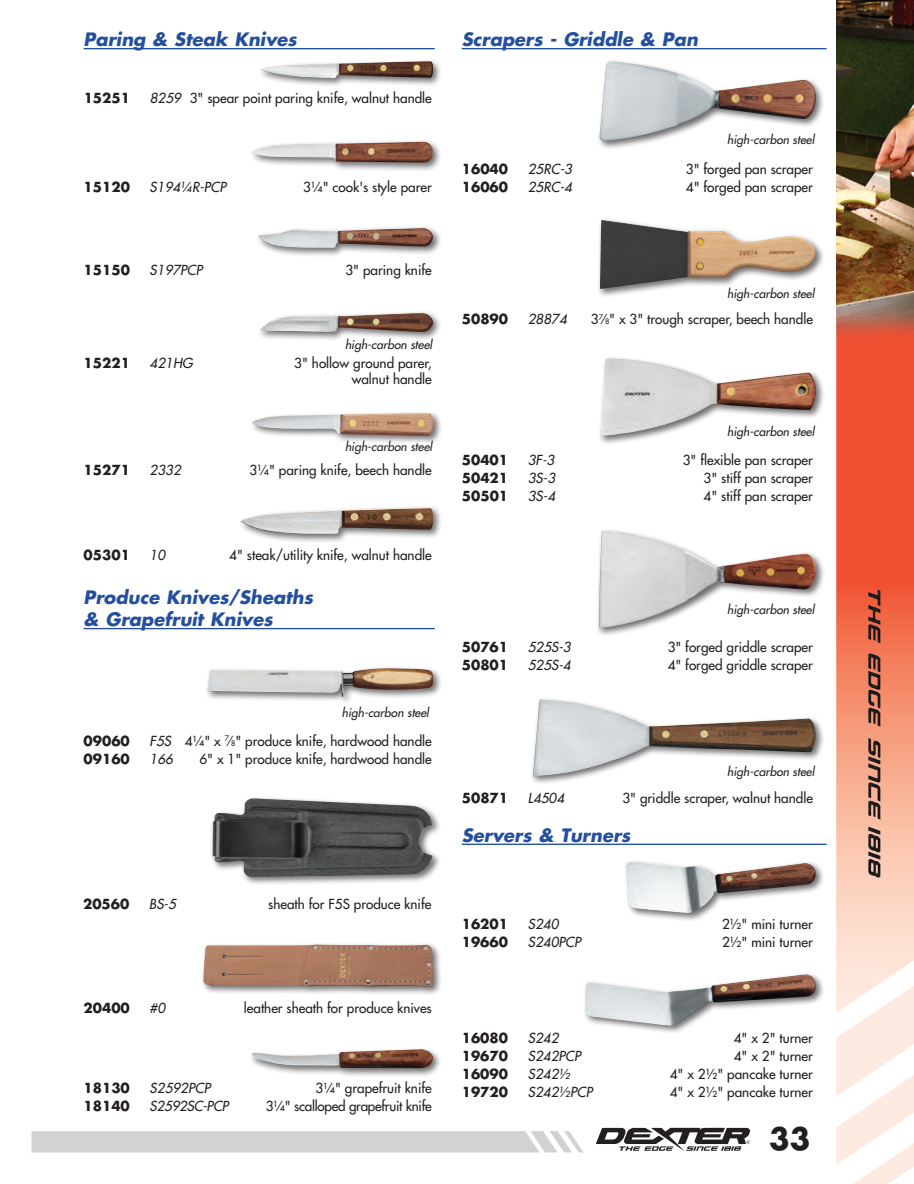
<style>
.page{position:relative;width:914px;height:1184px;background:#fff}
.page>*{position:absolute;margin:0;border:0;box-sizing:border-box;transform-origin:0 0}
.t1{font:700 30px "Futura";color:#231f20}
.t2{font:italic 700 18px/21.6px "Futura";color:#234f9e}
.t3{font:13.5px/16.2px "Futura";color:#231f20;text-align:right}
.t4{font:700 13.5px "Futura";color:#231f20}
.t5{font:italic 13.5px "Futura";color:#231f20}
.t6{font:13.5px "Futura";letter-spacing:-.02em;color:#231f20}
.t7{font:italic 13.5px "Futura";letter-spacing:-.02em;color:#231f20}
.t8{font:italic 12px "Futura";color:#231f20}
.s1{font-style:italic}
.s2{font-size:7.35px}
</style>
<div class="page">
<svg style="left:836px;top:356px;width:78px;height:623px;background:#f4876c"></svg>
<svg style="left:596px;top:1127px;width:154px;height:24px"></svg>
<img style="left:868px;top:589px;width:12px;height:288px">
<div style="left:32px;top:1131px;width:551px;height:21px;background:#d1d2d4"></div>
<img style="left:836px;top:0;width:78px;height:356px">
<hr style="left:84px;top:48px;width:351px;height:1px;background:#234f9e">
<hr style="left:84px;top:628px;width:351px;height:1px;background:#234f9e">
<hr style="left:462px;top:48px;width:364px;height:1px;background:#234f9e">
<hr style="left:462px;top:843px;width:364px;height:2px;background:#234f9e">
<div style="left:597px;top:59px;width:228px;height:91px;background:#231f20;opacity:.65"></div>
<img style="left:599px;top:61px;width:218px;height:81px">
<div style="left:597px;top:217px;width:228px;height:81px;background:#231f20;opacity:.65"></div>
<img style="left:600px;top:220px;width:216px;height:69px">
<div style="left:598px;top:355px;width:227px;height:90px;background:#231f20;opacity:.65"></div>
<img style="left:600px;top:358px;width:216px;height:78px">
<div style="left:596px;top:528px;width:229px;height:109px;background:#231f20;opacity:.65"></div>
<img style="left:599px;top:531px;width:217px;height:97px">
<div style="left:530px;top:696px;width:295px;height:89px;background:#231f20;opacity:.65"></div>
<img style="left:533px;top:699px;width:283px;height:77px">
<div style="left:258px;top:58px;width:184px;height:29px;background:#231f20;opacity:.65"></div>
<img style="left:260px;top:61px;width:173px;height:17px">
<div style="left:249px;top:139px;width:193px;height:33px;background:#231f20;opacity:.65"></div>
<img style="left:251px;top:142px;width:182px;height:21px">
<div style="left:256px;top:225px;width:186px;height:32px;background:#231f20;opacity:.65"></div>
<img style="left:258px;top:228px;width:175px;height:20px">
<div style="left:258px;top:310px;width:184px;height:31px;background:#231f20;opacity:.65"></div>
<img style="left:260px;top:313px;width:174px;height:19px">
<div style="left:249px;top:410px;width:193px;height:35px;background:#231f20;opacity:.65"></div>
<img style="left:251px;top:413px;width:183px;height:23px">
<div style="left:238px;top:505px;width:204px;height:38px;background:#231f20;opacity:.65"></div>
<img style="left:240px;top:508px;width:193px;height:26px">
<div style="left:205px;top:665px;width:237px;height:41px;background:#231f20;opacity:.65"></div>
<img style="left:207px;top:668px;width:226px;height:29px">
<div style="left:249px;top:1046px;width:193px;height:31px;background:#231f20;opacity:.65"></div>
<img style="left:251px;top:1049px;width:182px;height:19px">
<div style="left:200px;top:941px;width:242px;height:55px;background:#231f20;opacity:.65"></div>
<img style="left:203px;top:944px;width:230px;height:43px">
<div style="left:623px;top:859px;width:202px;height:63px;background:#231f20;opacity:.65"></div>
<img style="left:626px;top:861px;width:190px;height:52px">
<div style="left:582px;top:971px;width:243px;height:63px;background:#231f20;opacity:.65"></div>
<img style="left:585px;top:974px;width:231px;height:51px">
<div style="left:210px;top:795px;width:232px;height:91px;background:#231f20;opacity:.65"></div>
<img style="left:212px;top:798px;width:221px;height:79px">
<svg style="left:908px;top:0;width:6px;height:5px"></svg>
<svg style="left:836px;top:979px;width:78px;height:205px"></svg>
<h2 class="t2" style="left:84px;top:28px;width:215px">Paring &amp; Steak Knives</h2>
<p class="t4" style="left:84px;top:88px;width:48px">15251</p>
<p class="t3" style="left:150px;top:90px;width:284px"><span class="s1">8259</span> 3" spear point paring knife, walnut handle</p>
<p class="t4" style="left:84px;top:177px;width:48px">15120</p>
<p class="t5" style="left:150px;top:178px;width:78px">S194¼R-pcp</p>
<p class="t3" style="left:303px;top:179px;width:130px">3¼" cook's style parer</p>
<p class="t4" style="left:84px;top:261px;width:48px">15150</p>
<p class="t5" style="left:150px;top:262px;width:54px">S197pcp</p>
<p class="t3" style="left:345px;top:262px;width:88px">3" paring knife</p>
<p class="t8" style="left:345px;top:336px;width:89px">high-carbon steel</p>
<p class="t4" style="left:84px;top:353px;width:48px">15221</p>
<p class="t5" style="left:150px;top:354px;width:45px">421HG</p>
<p class="t3" style="left:294px;top:354px;width:139px">3" hollow ground parer, walnut handle</p>
<p class="t8" style="left:345px;top:439px;width:89px">high-carbon steel</p>
<p class="t4" style="left:84px;top:460px;width:48px">15271</p>
<p class="t5" style="left:150px;top:461px;width:33px">2332</p>
<p class="t3" style="left:249px;top:461px;width:184px">3¼" paring knife, beech handle</p>
<p class="t4" style="left:84px;top:546px;width:48px">05301</p>
<p class="t5" style="left:150px;top:546px;width:17px">10</p>
<p class="t3" style="left:229px;top:547px;width:204px">4" steak/utility knife, walnut handle</p>
<h2 class="t2" style="left:84px;top:586px;width:231px">Produce Knives/Sheaths &amp; Grapefruit Knives</h2>
<p class="t8" style="left:342px;top:704px;width:89px">high-carbon steel</p>
<p class="t4" style="left:84px;top:731px;width:48px">09060</p>
<p class="t3" style="left:150px;top:732px;width:283px"><span class="s1">F5S</span> 4¼" x <sup>7</sup>⁄<span class="s2">8</span>" produce knife, hardwood handle</p>
<p class="t4" style="left:84px;top:749px;width:48px">09160</p>
<p class="t5" style="left:150px;top:749px;width:25px">166</p>
<p class="t3" style="left:199px;top:750px;width:234px">6" x 1" produce knife, hardwood handle</p>
<p class="t4" style="left:83px;top:894px;width:48px">20560</p>
<p class="t5" style="left:149px;top:895px;width:28px">BS-5</p>
<p class="t3" style="left:268px;top:895px;width:164px">sheath for F5S produce knife</p>
<p class="t4" style="left:84px;top:998px;width:48px">20400</p>
<p class="t5" style="left:150px;top:999px;width:17px">#0</p>
<p class="t3" style="left:244px;top:999px;width:189px">leather sheath for produce knives</p>
<p class="t4" style="left:84px;top:1078px;width:48px">18130</p>
<p class="t5" style="left:150px;top:1079px;width:62px">S2592pcp</p>
<p class="t3" style="left:315px;top:1080px;width:118px">3¼" grapefruit knife</p>
<p class="t4" style="left:84px;top:1096px;width:48px">18140</p>
<p class="t7" style="left:150px;top:1097px;width:80px">S2592SC-pcp</p>
<p class="t6" style="left:266px;top:1097px;width:167px">3¼" scalloped grapefruit knife</p>
<h2 class="t2" style="left:462px;top:28px;width:238px">Scrapers - Griddle &amp; Pan</h2>
<p class="t8" style="left:727px;top:132px;width:89px">high-carbon steel</p>
<p class="t4" style="left:462px;top:159px;width:48px">16040</p>
<p class="t5" style="left:528px;top:160px;width:46px">25RC-3</p>
<p class="t3" style="left:686px;top:160px;width:129px">3" forged pan scraper</p>
<p class="t4" style="left:462px;top:177px;width:48px">16060</p>
<p class="t5" style="left:528px;top:178px;width:46px">25RC-4</p>
<p class="t3" style="left:686px;top:178px;width:129px">4" forged pan scraper</p>
<p class="t8" style="left:727px;top:285px;width:89px">high-carbon steel</p>
<p class="t4" style="left:462px;top:310px;width:48px">50890</p>
<p class="t5" style="left:528px;top:310px;width:41px">28874</p>
<p class="t3" style="left:591px;top:311px;width:223px">3<sup>7</sup>⁄<span class="s2">8</span>" x 3" trough scraper, beech handle</p>
<p class="t8" style="left:727px;top:424px;width:89px">high-carbon steel</p>
<p class="t4" style="left:462px;top:450px;width:48px">50401</p>
<p class="t5" style="left:528px;top:451px;width:28px">3F-3</p>
<p class="t3" style="left:682px;top:452px;width:132px">3" flexible pan scraper</p>
<p class="t4" style="left:462px;top:468px;width:48px">50421</p>
<p class="t5" style="left:528px;top:469px;width:29px">3S-3</p>
<p class="t3" style="left:703px;top:470px;width:111px">3" stiff pan scraper</p>
<p class="t4" style="left:462px;top:486px;width:48px">50501</p>
<p class="t5" style="left:528px;top:487px;width:29px">3S-4</p>
<p class="t3" style="left:703px;top:488px;width:111px">4" stiff pan scraper</p>
<p class="t8" style="left:727px;top:602px;width:89px">high-carbon steel</p>
<p class="t4" style="left:462px;top:638px;width:48px">50761</p>
<p class="t5" style="left:528px;top:638px;width:44px">525S-3</p>
<p class="t3" style="left:667px;top:639px;width:147px">3" forged griddle scraper</p>
<p class="t4" style="left:462px;top:656px;width:48px">50801</p>
<p class="t5" style="left:528px;top:656px;width:44px">525S-4</p>
<p class="t3" style="left:667px;top:657px;width:147px">4" forged griddle scraper</p>
<p class="t8" style="left:727px;top:764px;width:89px">high-carbon steel</p>
<p class="t4" style="left:462px;top:788px;width:48px">50871</p>
<p class="t5" style="left:528px;top:789px;width:38px">L4504</p>
<p class="t3" style="left:622px;top:790px;width:192px">3" griddle scraper, walnut handle</p>
<h2 class="t2" style="left:462px;top:823px;width:170px">Servers &amp; Turners</h2>
<p class="t4" style="left:462px;top:914px;width:48px">16201</p>
<p class="t5" style="left:528px;top:915px;width:32px">S240</p>
<p class="t3" style="left:722px;top:915px;width:92px">2½" mini turner</p>
<p class="t4" style="left:462px;top:932px;width:48px">19660</p>
<p class="t5" style="left:528px;top:933px;width:38px">S240PCP</p>
<p class="t3" style="left:722px;top:933px;width:92px">2½" mini turner</p>
<p class="t4" style="left:462px;top:1028px;width:48px">16080</p>
<p class="t5" style="left:528px;top:1028px;width:32px">S242</p>
<p class="t3" style="left:733px;top:1029px;width:81px">4" x 2" turner</p>
<p class="t4" style="left:462px;top:1046px;width:48px">19670</p>
<p class="t5" style="left:528px;top:1046px;width:54px">S242pcp</p>
<p class="t3" style="left:733px;top:1047px;width:81px">4" x 2" turner</p>
<p class="t4" style="left:462px;top:1064px;width:48px">16090</p>
<p class="t5" style="left:528px;top:1064px;width:44px">S242½</p>
<p class="t3" style="left:669px;top:1065px;width:145px">4" x 2½" pancake turner</p>
<p class="t4" style="left:462px;top:1082px;width:48px">19720</p>
<p class="t5" style="left:528px;top:1082px;width:66px">S242½pcp</p>
<p class="t3" style="left:669px;top:1083px;width:145px">4" x 2½" pancake turner</p>
<h1 class="t1" style="left:769px;top:1118px;width:43px">33</h1>
</div>
